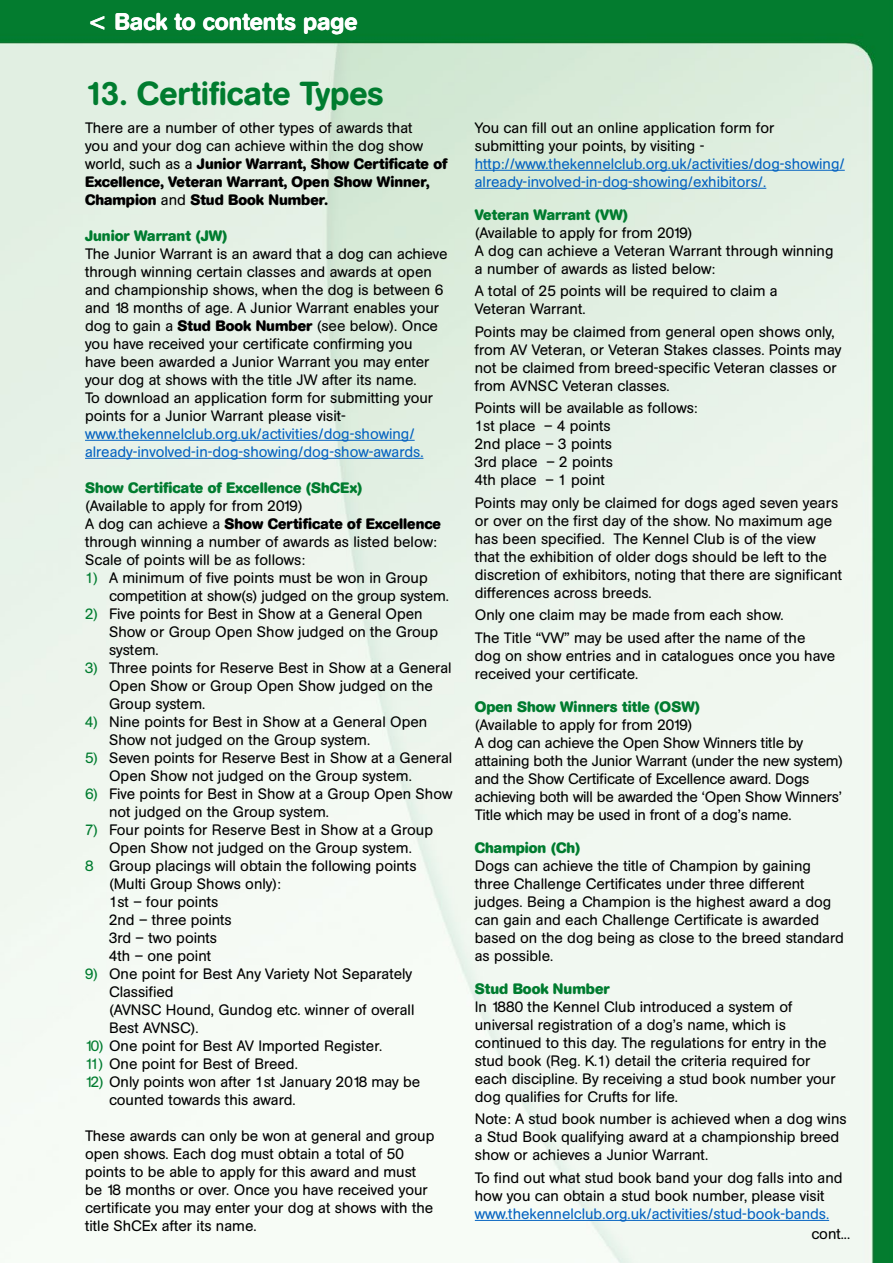
<style>
.page{position:relative;width:893px;height:1263px;background:#fff}
.page>*{position:absolute;margin:0;border:0;box-sizing:border-box;transform-origin:0 0}
.t1{font:500 33px "AG Book Rounded";color:#007c2f}
.t2{font:500 24px "AG Book Rounded";color:#fff}
.t3{font:15px/18px "AG Book Rounded";color:#000}
.t4{font:15px/18px "AG Book Rounded";color:#0563c1}
.t5{font:700 15px/18px "AG Book Rounded";color:#000}
.t6{font:700 15px "AG Book Rounded";color:#007c2f}
.s1{font-family:"Swiss 721 BT Bold Rounded";font-weight:400}
.s2{font-weight:400}
.s3{font-weight:700}
.s4{color:#007c2f}
</style>
<div class="page">
<img style="left:0;top:0;width:893px;height:1263px">
<hr style="left:85px;top:440px;width:330px;height:1px;background:#0563c1">
<hr style="left:85px;top:458px;width:338px;height:1px;background:#0563c1">
<hr style="left:475px;top:170px;width:370px;height:1px;background:#0563c1">
<hr style="left:475px;top:188px;width:291px;height:1px;background:#0563c1">
<hr style="left:475px;top:1220px;width:354px;height:1px;background:#0563c1">
<h2 class="t2" style="left:88px;top:8px;width:272px"><span class="s1">&lt;</span> Back to contents page</h2>
<h1 class="t1" style="left:85px;top:74px;width:300px">13. Certificate Types</h1>
<p class="t5" style="left:85px;top:119px;width:364px"><span class="s2">There are a number of other types of awards that<br>you and your dog can achieve within the dog show world, such as a</span> Junior Warrant, Show Certificate of Excellence, Veteran Warrant, Open Show Winner, Champion <span class="s2">and</span> Stud Book Number.</p>
<p class="t6" style="left:85px;top:227px;width:144px">Junior Warrant (JW)</p>
<p class="t3" style="left:85px;top:245px;width:364px">The Junior Warrant is an award that a dog can achieve through winning certain classes and awards at open and championship shows, when the dog is between 6 and 18 months of age. A Junior Warrant enables your dog to gain a <span class="s3">Stud Book Number</span> (see below). Once you have received your certificate confirming you<br>have been awarded a Junior Warrant you may enter your dog at shows with the title JW after its name.<br>To download an application form for submitting your points for a Junior Warrant please visit-</p>
<p class="t4" style="left:85px;top:425px;width:340px">www.thekennelclub.org.uk/activities/dog-showing/ already-involved-in-dog-showing/dog-show-awards.</p>
<p class="t6" style="left:85px;top:479px;width:279px">Show Certificate of Excellence (ShCEx)</p>
<p class="t3" style="left:85px;top:497px;width:357px">(Available to apply for from 2019)<br>A dog can achieve a <span class="s3">Show Certificate of Excellence </span>through winning a number of awards as listed below:<br>Scale of points will be as follows:</p>
<p class="t3" style="left:109px;top:569px;width:341px;text-indent:-24px"><span class="s4">1)</span> A minimum of five points must be won in Group competition at show(s) judged on the group system.</p>
<p class="t3" style="left:109px;top:605px;width:330px;text-indent:-24px"><span class="s4">2)</span> Five points for Best in Show at a General Open<br>Show or Group Open Show judged on the Group system.</p>
<p class="t3" style="left:109px;top:659px;width:344px;text-indent:-24px"><span class="s4">3)</span> Three points for Reserve Best in Show at a General<br>Open Show or Group Open Show judged on the<br>Group system.</p>
<p class="t3" style="left:109px;top:713px;width:320px;text-indent:-24px"><span class="s4">4)</span> Nine points for Best in Show at a General Open<br>Show not judged on the Group system.</p>
<p class="t3" style="left:109px;top:749px;width:345px;text-indent:-24px"><span class="s4">5)</span> Seven points for Reserve Best in Show at a General<br>Open Show not judged on the Group system.</p>
<p class="t3" style="left:109px;top:785px;width:345px;text-indent:-24px"><span class="s4">6)</span> Five points for Best in Show at a Group Open Show not judged on the Group system.</p>
<p class="t3" style="left:85px;top:821px;width:350px"><span class="s4">7)</span> Four points for Reserve Best in Show at a Group</p>
<p class="t3" style="left:109px;top:839px;width:304px">Open Show not judged on the Group system.</p>
<p class="t3" style="left:85px;top:857px;width:333px"><span class="s4">8</span> Group placings will obtain the following points</p>
<p class="t3" style="left:109px;top:875px;width:173px">(Multi Group Shows only):</p>
<p class="t3" style="left:109px;top:893px;width:111px">1st – four points</p>
<p class="t3" style="left:109px;top:911px;width:124px">2nd – three points</p>
<p class="t3" style="left:109px;top:929px;width:110px">3rd – two points</p>
<p class="t3" style="left:109px;top:947px;width:104px">4th – one point</p>
<p class="t3" style="left:109px;top:965px;width:307px;text-indent:-24px"><span class="s4">9)</span> One point for Best Any Variety Not Separately<br>Classified<br>(AVNSC Hound, Gundog etc. winner of overall<br>Best AVNSC).</p>
<p class="t3" style="left:85px;top:1037px;width:299px"><span class="s4">10)</span> One point for Best AV Imported Register.</p>
<p class="t3" style="left:85px;top:1055px;width:214px"><span class="s4">11)</span> One point for Best of Breed.</p>
<p class="t3" style="left:109px;top:1073px;width:313px;text-indent:-24px"><span class="s4">12)</span> Only points won after 1st January 2018 may be counted towards this award.</p>
<p class="t3" style="left:85px;top:1127px;width:351px">These awards can only be won at general and group open shows. Each dog must obtain a total of 50 points to be able to apply for this award and must be 18 months or over. Once you have received your certificate you may enter your dog at shows with the title ShCEx after its name.</p>
<p class="t3" style="left:475px;top:119px;width:301px">You can fill out an online application form for submitting your points, by visiting -</p>
<p class="t4" style="left:475px;top:155px;width:371px">http://www.thekennelclub.org.uk/activities/dog-showing/ already-involved-in-dog-showing/exhibitors/.</p>
<p class="t6" style="left:475px;top:206px;width:155px">Veteran Warrant (VW)</p>
<p class="t3" style="left:475px;top:224px;width:360px">(Available to apply for from 2019)<br>A dog can achieve a Veteran Warrant through winning a number of awards as listed below:</p>
<p class="t3" style="left:475px;top:282px;width:304px">A total of 25 points will be required to claim a<br>Veteran Warrant.</p>
<p class="t3" style="left:475px;top:323px;width:368px">Points may be claimed from general open shows only, from AV Veteran, or Veteran Stakes classes. Points may not be claimed from breed-specific Veteran classes or from AVNSC Veteran classes.</p>
<p class="t3" style="left:475px;top:399px;width:224px">Points will be available as follows:<br>1st place – 4 points<br>2nd place – 3 points<br>3rd place – 2 points<br>4th place – 1 point</p>
<p class="t3" style="left:475px;top:494px;width:369px">Points may only be claimed for dogs aged seven years or over on the first day of the show. No maximum age has been specified. The Kennel Club is of the view that the exhibition of older dogs should be left to the discretion of exhibitors, noting that there are significant differences across breeds.</p>
<p class="t3" style="left:475px;top:604px;width:332px;line-height:22.5px">Only one claim may be made from each show.<br>The Title “VW” may be used after the name of the</p>
<p class="t3" style="left:475px;top:647px;width:362px">dog on show entries and in catalogues once you have received your certificate.</p>
<p class="t6" style="left:475px;top:698px;width:227px">Open Show Winners title (OSW)</p>
<p class="t3" style="left:475px;top:716px;width:370px">(Available to apply for from 2019)<br>A dog can achieve the Open Show Winners title by attaining both the Junior Warrant (under the new system) and the Show Certificate of Excellence award. Dogs achieving both will be awarded the ‘Open Show Winners’ Title which may be used in front of a dog’s name.</p>
<p class="t6" style="left:475px;top:839px;width:107px">Champion (Ch)</p>
<p class="t3" style="left:475px;top:857px;width:370px">Dogs can achieve the title of Champion by gaining three Challenge Certificates under three different judges. Being a Champion is the highest award a dog can gain and each Challenge Certificate is awarded based on the dog being as close to the breed standard as possible.</p>
<p class="t6" style="left:475px;top:980px;width:136px">Stud Book Number</p>
<p class="t3" style="left:475px;top:998px;width:362px">In 1880 the Kennel Club introduced a system of universal registration of a dog’s name, which is continued to this day. The regulations for entry in the stud book (Reg. K.1) detail the criteria required for each discipline. By receiving a stud book number your dog qualifies for Crufts for life.</p>
<p class="t3" style="left:475px;top:1110px;width:373px">Note: A stud book number is achieved when a dog wins a Stud Book qualifying award at a championship breed show or achieves a Junior Warrant.</p>
<p class="t3" style="left:475px;top:1169px;width:369px">To find out what stud book band your dog falls into and how you can obtain a stud book number, please visit</p>
<p class="t4" style="left:475px;top:1205px;width:356px">www.thekennelclub.org.uk/activities/stud-book-bands.</p>
<p class="t3" style="left:811px;top:1225px;width:40px">cont...</p>
</div>
